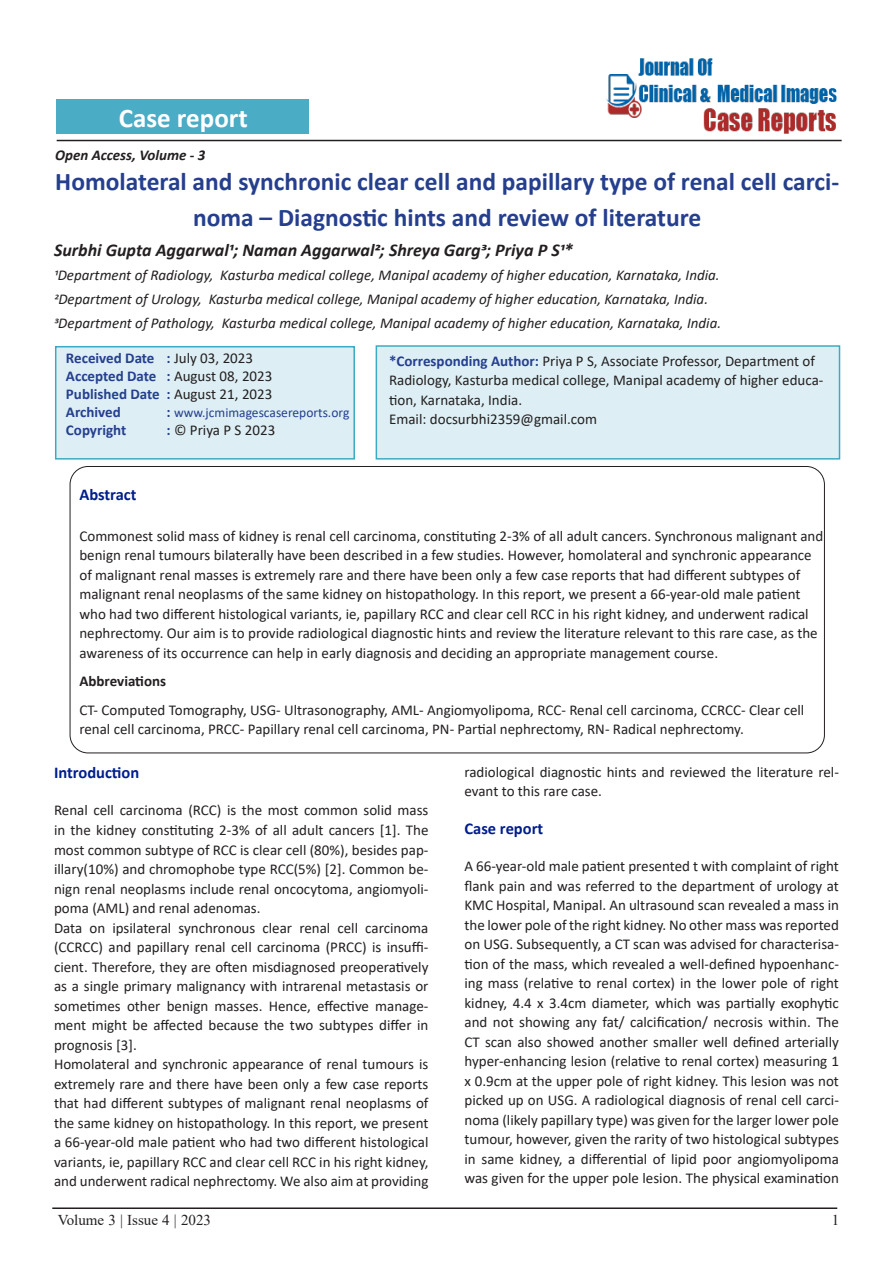
<style>
.page{position:relative;width:893px;height:1263px;background:#fff}
.page>*{position:absolute;margin:0;border:0;box-sizing:border-box;transform-origin:0 0}
.t1{font:700 27px "Calibri";color:#fff}
.Tittle{font:700 25.5px/36px "Calibri";color:#253f8e;text-align:center}
.Paragraph_Style_1{font:italic 700 18px "Calibri";color:#231f20}
.side_heading_new{font:700 16.5px "Calibri";color:#001d8c}
.Paragraph_Style_1-2{font:15px/19.5px "Calibri";color:#231f20;text-align:justify}
.side_heading_new-2{font:15px/19.5px "Calibri";color:#231f20}
.Paragraph_Style_1-3{font:italic 15px "Calibri";color:#231f20}
.Paragraph_Style_1-4{font:700 15px/18px "Calibri";color:#253f8e}
.t2{font:15px "Times New Roman";color:#231f20}
.t3{font:italic 700 15px "Calibri";color:#231f20}
.side_heading_new-3{font:700 15px "Calibri";color:#231f20}
.Paragraph_Style_1-5{font:13.5px "Calibri";color:#253f8e}
.s1{font-weight:400;color:#231f20}
.s2{font-weight:700;font-size:15px}
.s3{font-weight:700;color:#253f8e}
</style>
<div class="page">
<hr style="left:57px;top:140px;width:785px;height:1px;background:#231f20">
<hr style="left:52px;top:1207px;width:785px;height:2px;background:#231f20">
<div style="left:57px;top:100px;width:252px;height:34px;background:#4bacc6"></div>
<div style="left:376px;top:345px;width:464px;height:115px;background:#ddeff4;border:2px solid #3daac4"></div>
<div style="left:55px;top:346px;width:300px;height:114px;background:#ddeff4;border:2px solid #3daac4"></div>
<img style="left:605px;top:58px;width:234px;height:82px">
<p class="t1" style="left:119px;top:99px;width:130px">Case report</p>
<p class="t3" style="left:55px;top:144px;width:152px">Open Access, Volume - 3</p>
<p class="Tittle" style="left:55px;top:163px;width:785px">Homolateral and synchronic clear cell and papillary type of renal cell carci&shy;noma – Diagnostic hints and review of literature</p>
<p class="Paragraph_Style_1" style="left:54px;top:237px;width:521px">Surbhi Gupta Aggarwal1; Naman Aggarwal2; Shreya Garg3; Priya P S1*</p>
<p class="Paragraph_Style_1-3" style="left:54px;top:264px;width:667px">1Department of Radiology, Kasturba medical college, Manipal academy of higher education, Karnataka, India.</p>
<p class="Paragraph_Style_1-3" style="left:54px;top:288px;width:656px">2Department of Urology, Kasturba medical college, Manipal academy of higher education, Karnataka, India.</p>
<p class="Paragraph_Style_1-3" style="left:54px;top:312px;width:669px">3Department of Pathology, Kasturba medical college, Manipal academy of higher education, Karnataka, India.</p>
<p class="Paragraph_Style_1-4" style="left:66px;top:349px;width:208px">Received Date : <span class="s1">July 03, 2023<br></span>Accepted Date : <span class="s1">August 08, 2023<br></span>Published Date : <span class="s1">August 21, 2023<br></span>Archived</p>
<p class="Paragraph_Style_1-5" style="left:166px;top:403px;width:184px"><span class="s2">:</span> www.jcmimagescasereports.org</p>
<p class="Paragraph_Style_1-4" style="left:66px;top:421px;width:62px">Copyright</p>
<p class="Paragraph_Style_1-2" style="left:166px;top:420px;width:110px"><span class="s3">:</span> © Priya P S 2023</p>
<p class="Paragraph_Style_1-2" style="left:389px;top:350px;width:436px;text-align:left"><span class="s3">*Corresponding Author:</span> Priya P S, Associate Professor, Department of<br>Radiology, Kasturba medical college, Manipal academy of higher educa&shy;tion, Karnataka, India.</p>
<p class="Paragraph_Style_1-2" style="left:389px;top:409px;width:209px">Email: docsurbhi2359@gmail.com</p>
<p class="side_heading_new" style="left:79px;top:483px;width:59px">Abstract</p>
<p class="side_heading_new-2" style="left:79px;top:526px;width:745px">Commonest solid mass of kidney is renal cell carcinoma, constituting 2-3% of all adult cancers. Synchronous malignant and benign renal tumours bilaterally have been described in a few studies. However, homolateral and synchronic appearance of malignant renal masses is extremely rare and there have been only a few case reports that had different subtypes of malignant renal neoplasms of the same kidney on histopathology. In this report, we present a 66-year-old male patient who had two different histological variants, ie, papillary RCC and clear cell RCC in his right kidney, and underwent radical nephrectomy. Our aim is to provide radiological diagnostic hints and review the literature relevant to this rare case, as the awareness of its occurrence can help in early diagnosis and deciding an appropriate management course.</p>
<p class="side_heading_new-3" style="left:79px;top:671px;width:88px">Abbreviations</p>
<p class="side_heading_new-2" style="left:79px;top:700px;width:726px">CT- Computed Tomography, USG- Ultrasonography, AML- Angiomyolipoma, RCC- Renal cell carcinoma, CCRCC- Clear cell renal cell carcinoma, PRCC- Papillary renal cell carcinoma, PN- Partial nephrectomy, RN- Radical nephrectomy.</p>
<p class="side_heading_new" style="left:54px;top:761px;width:87px">Introduction</p>
<p class="Paragraph_Style_1-2" style="left:54px;top:800px;width:376px">Renal cell carcinoma (RCC) is the most common solid mass in the kidney constituting 2-3% of all adult cancers [1]. The most common subtype of RCC is clear cell (80%), besides pap&shy;illary(10%) and chromophobe type RCC(5%) [2]. Common be&shy;nign renal neoplasms include renal oncocytoma, angiomyoli&shy;poma (AML) and renal adenomas.</p>
<p class="Paragraph_Style_1-2" style="left:54px;top:917px;width:376px">Data on ipsilateral synchronous clear renal cell carcinoma (CCRCC) and papillary renal cell carcinoma (PRCC) is insuffi&shy;cient. Therefore, they are often misdiagnosed preoperatively as a single primary malignancy with intrarenal metastasis or sometimes other benign masses. Hence, effective manage&shy;ment might be affected because the two subtypes differ in prognosis [3].</p>
<p class="Paragraph_Style_1-2" style="left:54px;top:1054px;width:376px">Homolateral and synchronic appearance of renal tumours is extremely rare and there have been only a few case reports that had different subtypes of malignant renal neoplasms of the same kidney on histopathology. In this report, we present a 66-year-old male patient who had two different histological variants, ie, papillary RCC and clear cell RCC in his right kidney, and underwent radical nephrectomy. We also aim at providing</p>
<p class="Paragraph_Style_1-2" style="left:464px;top:762px;width:376px">radiological diagnostic hints and reviewed the literature rel&shy;evant to this rare case.</p>
<p class="side_heading_new" style="left:464px;top:817px;width:80px">Case report</p>
<p class="Paragraph_Style_1-2" style="left:464px;top:856px;width:376px">A 66-year-old male patient presented t with complaint of right flank pain and was referred to the department of urology at KMC Hospital, Manipal. An ultrasound scan revealed a mass in the lower pole of the right kidney. No other mass was reported on USG. Subsequently, a CT scan was advised for characterisa&shy;tion of the mass, which revealed a well-defined hypoenhanc&shy;ing mass (relative to renal cortex) in the lower pole of right kidney, 4.4 x 3.4cm diameter, which was partially exophytic and not showing any fat/ calcification/ necrosis within. The CT scan also showed another smaller well defined arterially hyper-enhancing lesion (relative to renal cortex) measuring 1 x 0.9cm at the upper pole of right kidney. This lesion was not picked up on USG. A radiological diagnosis of renal cell carci&shy;noma (likely papillary type) was given for the larger lower pole tumour, however, given the rarity of two histological subtypes in same kidney, a differential of lipid poor angiomyolipoma was given for the upper pole lesion. The physical examination</p>
<p class="t2" style="left:58px;top:1210px;width:155px">Volume 3 | Issue 4 | 2023</p>
<p class="t2" style="left:832px;top:1210px;width:9px">1</p>
</div>
